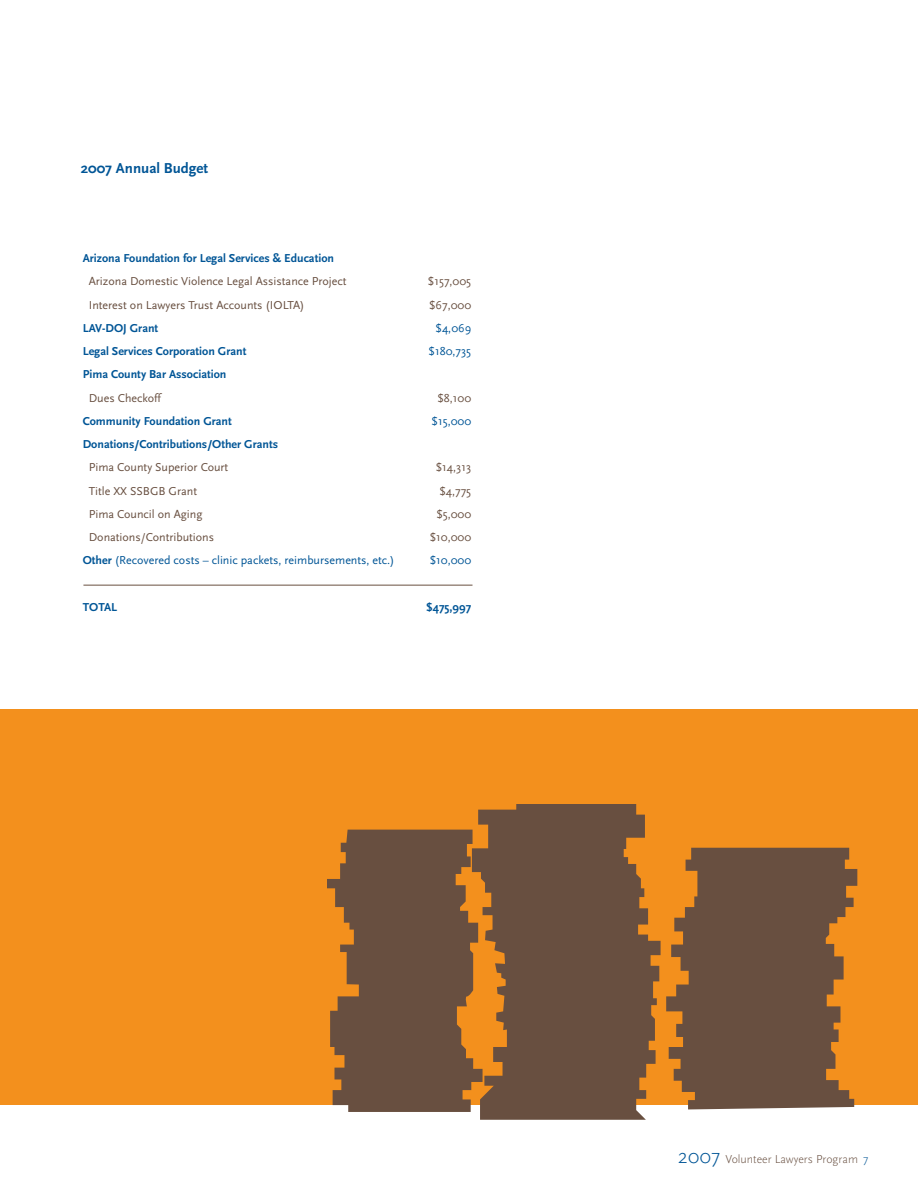
<style>
.page{position:relative;width:918px;height:1188px;background:#fff}
.page>*{position:absolute;margin:0;border:0;box-sizing:border-box;transform-origin:0 0}
.t1{font:700 15px "Scala Sans";color:#005596}
.t2{font:12px "Scala Sans";color:#684f40}
.t3{font:700 12px "Scala Sans";color:#005596}
.t4{font:12px "Scala Sans";color:#005596}
.t5{font:300 12px "Scala Sans";color:#684f40}
.s1{font-weight:700}
.s2{font-size:21px;color:#005596}
.s3{color:#005596}
</style>
<div class="page">
<div style="left:0;top:710px;width:918px;height:395px;background:#f3901d"></div>
<hr style="left:83px;top:585px;width:390px;height:1px;background:#684f40">
<svg style="left:472px;top:804px;width:189px;height:316px;background:#7c593c"></svg>
<svg style="left:666px;top:848px;width:191px;height:261px;fill:#684f40"></svg>
<svg style="left:327px;top:830px;width:156px;height:282px;fill:#684f40"></svg>
<p class="t1" style="left:81px;top:160px;width:129px">2007 Annual Budget</p>
<p class="t3" style="left:83px;top:252px;width:253px">Arizona Foundation for Legal Services &amp; Education</p>
<p class="t2" style="left:89px;top:275px;width:259px">Arizona Domestic Violence Legal Assistance Project</p>
<p class="t2" style="left:428px;top:275px;width:45px">$157,005</p>
<p class="t2" style="left:89px;top:298px;width:217px">Interest on Lawyers Trust Accounts (IOLTA)</p>
<p class="t2" style="left:429px;top:298px;width:44px">$67,000</p>
<p class="t3" style="left:83px;top:322px;width:77px">LAV-DOJ Grant</p>
<p class="t4" style="left:436px;top:321px;width:37px">$4,069</p>
<p class="t3" style="left:83px;top:345px;width:165px">Legal Services Corporation Grant</p>
<p class="t4" style="left:429px;top:345px;width:44px">$180,735</p>
<p class="t3" style="left:83px;top:368px;width:145px">Pima County Bar Association</p>
<p class="t2" style="left:89px;top:391px;width:74px">Dues Checkoff</p>
<p class="t2" style="left:437px;top:391px;width:35px">$8,100</p>
<p class="t3" style="left:83px;top:415px;width:151px">Community Foundation Grant</p>
<p class="t4" style="left:432px;top:414px;width:41px">$15,000</p>
<p class="t3" style="left:83px;top:438px;width:197px">Donations/Contributions/Other Grants</p>
<p class="t2" style="left:89px;top:461px;width:141px">Pima County Superior Court</p>
<p class="t2" style="left:436px;top:461px;width:37px">$14,313</p>
<p class="t2" style="left:89px;top:484px;width:110px">Title XX SSBGB Grant</p>
<p class="t2" style="left:439px;top:484px;width:33px">$4,775</p>
<p class="t2" style="left:89px;top:507px;width:115px">Pima Council on Aging</p>
<p class="t2" style="left:436px;top:507px;width:36px">$5,000</p>
<p class="t2" style="left:89px;top:531px;width:127px">Donations/Contributions</p>
<p class="t2" style="left:430px;top:531px;width:43px">$10,000</p>
<p class="t4" style="left:83px;top:554px;width:313px"><span class="s1">Other</span> (Recovered costs – clinic packets, reimbursements, etc.)</p>
<p class="t4" style="left:430px;top:554px;width:43px">$10,000</p>
<p class="t3" style="left:83px;top:600px;width:36px">TOTAL</p>
<p class="t3" style="left:426px;top:600px;width:47px">$475,997</p>
<p class="t5" style="left:678px;top:1153px;width:192px"><span class="s2">2007</span> Volunteer Lawyers Program <span class="s3">7</span></p>
</div>
